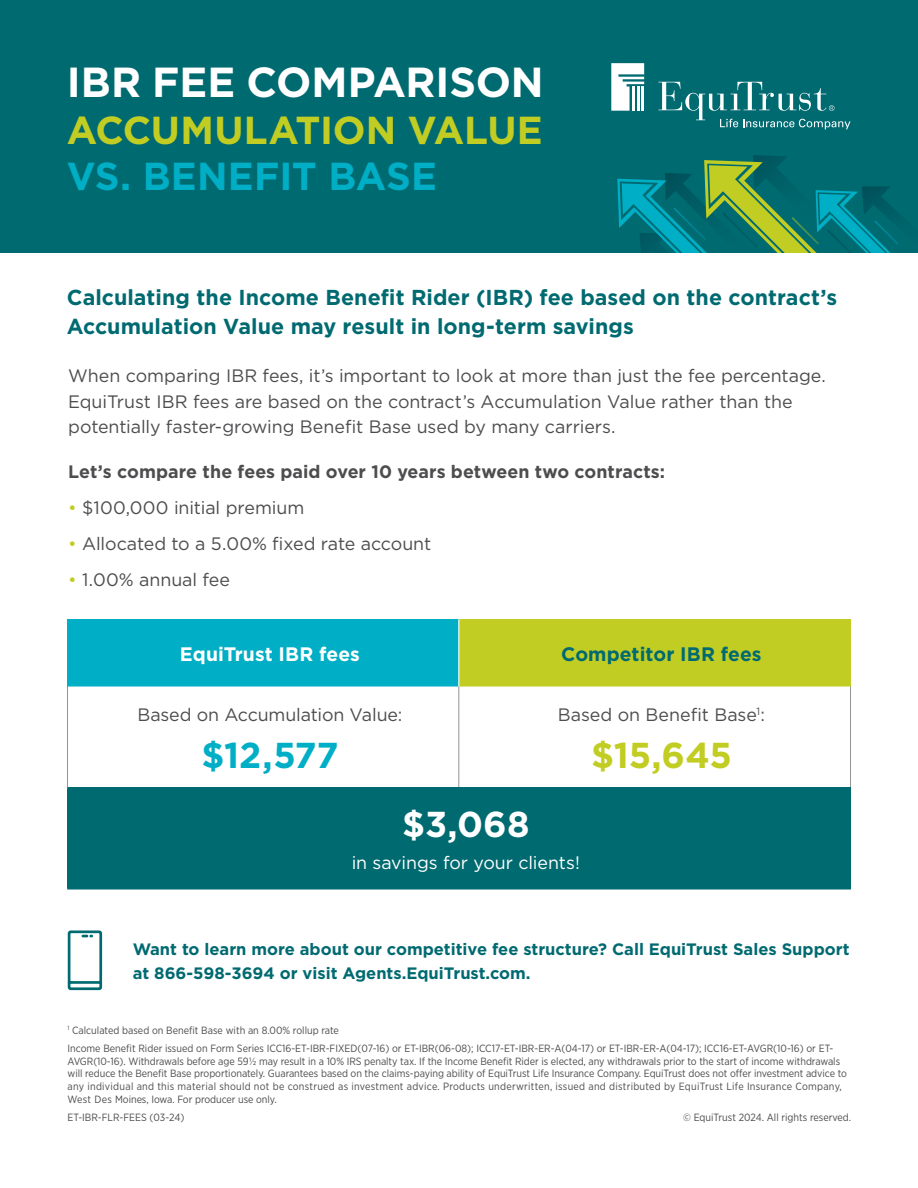
<style>
.page{position:relative;width:918px;height:1188px;background:#fff}
.page>*{position:absolute;margin:0;border:0;box-sizing:border-box;transform-origin:0 0}
.t1{font:700 42px "Gotham";color:#fff}
.t2{font:700 39px "Gotham";letter-spacing:-.005em;color:#c2cd23}
.t3{font:700 39px "Gotham";color:#00aec5}
.t4{font:700 36px "Gotham";color:#00aec5}
.t5{font:700 36px "Gotham";color:#c2cd23}
.t6{font:700 36px "Gotham";color:#fff}
.t7{font:700 21.6px/29.4px "Gotham";color:#006a71}
.t8{font:700 19.5px "Gotham";letter-spacing:.005em;color:#006a71}
.t9{font:700 19.5px "Gotham";color:#fff}
.t10{font:18px/25.5px "Gotham";letter-spacing:-.005em;color:#4d4d4f}
.t11{font:700 18px "Gotham";color:#4d4d4f}
.t12{font:18px "Gotham";letter-spacing:-.005em;color:#fff}
.t13{font:700 16.5px/24px "Gotham";color:#006a71}
.t14{font:10.5px/12.6px "Gotham Narrow";letter-spacing:-.005em;color:#4d4d4f}
.s1{color:#c2cd23}
</style>
<div class="page">
<div style="left:0;top:0;width:918px;height:253px;background:#006a71"></div>
<svg style="left:617px;top:155px;width:281px;height:98px"></svg>
<svg style="left:659px;top:82px;width:191px;height:47px"></svg>
<svg style="left:611px;top:63px;width:33px;height:48px"></svg>
<hr style="left:642px;top:86px;width:2px;height:25px;background:#fff">
<hr style="left:637px;top:86px;width:2px;height:25px;background:#fff">
<hr style="left:632px;top:86px;width:2px;height:25px;background:#fff">
<svg style="left:67px;top:930px;width:36px;height:61px"></svg>
<div style="left:68px;top:619px;width:391px;height:68px;background:#00aec5"></div>
<div style="left:459px;top:619px;width:392px;height:68px;background:#c2cd23"></div>
<div style="left:68px;top:788px;width:783px;height:101px;background:#006a71"></div>
<hr style="left:458px;top:619px;width:1px;height:68px;background:#fff">
<hr style="left:67px;top:687px;width:1px;height:100px;background:#939598">
<hr style="left:458px;top:687px;width:1px;height:100px;background:#939598">
<hr style="left:850px;top:687px;width:1px;height:100px;background:#939598">
<hr style="left:67px;top:619px;width:1px;height:68px;background:#00aec5">
<hr style="left:67px;top:787px;width:392px;height:1px;background:#006a71">
<hr style="left:67px;top:788px;width:1px;height:101px;background:#006a71">
<hr style="left:459px;top:787px;width:392px;height:1px;background:#006a71">
<hr style="left:67px;top:889px;width:392px;height:1px;background:#006a71">
<hr style="left:459px;top:889px;width:392px;height:1px;background:#006a71">
<h1 class="t1" style="left:67px;top:54px;width:479px">IBR FEE COMPARISON</h1>
<h2 class="t2" style="left:67px;top:104px;width:478px">ACCUMULATION VALUE</h2>
<h2 class="t3" style="left:67px;top:151px;width:372px">VS. BENEFIT BASE</h2>
<h3 class="t7" style="left:67px;top:282px;width:772px">Calculating the Income Benefit Rider (IBR) fee based on the contract’s<br>Accumulation Value may result in long-term savings</h3>
<h3 class="t10" style="left:68px;top:363px;width:759px">When comparing IBR fees, it’s important to look at more than just the fee percentage.<br>EquiTrust IBR fees are based on the contract’s Accumulation Value rather than the potentially faster-growing Benefit Base used by many carriers.</h3>
<h3 class="t11" style="left:68px;top:460px;width:598px">Let’s compare the fees paid over 10 years between two contracts:</h3>
<h3 class="t10" style="left:68px;top:495px;width:238px"><span class="s1">•</span> $100,000 initial premium</h3>
<h3 class="t10" style="left:68px;top:531px;width:365px"><span class="s1">•</span> Allocated to a 5.00% fixed rate account</h3>
<h3 class="t10" style="left:68px;top:567px;width:163px"><span class="s1">•</span> 1.00% annual fee</h3>
<h3 class="t9" style="left:180px;top:641px;width:181px">EquiTrust IBR fees</h3>
<h3 class="t8" style="left:561px;top:641px;width:202px">Competitor IBR fees</h3>
<h3 class="t10" style="left:138px;top:702px;width:266px">Based on Accumulation Value:</h3>
<h3 class="t4" style="left:201px;top:731px;width:139px">$12,577</h3>
<h3 class="t10" style="left:558px;top:702px;width:209px">Based on Benefit Base<sup>1</sup>:</h3>
<h3 class="t5" style="left:591px;top:731px;width:142px">$15,645</h3>
<h3 class="t6" style="left:402px;top:800px;width:129px">$3,068</h3>
<h3 class="t12" style="left:352px;top:851px;width:230px">in savings for your clients!</h3>
<h3 class="t13" style="left:133px;top:937px;width:718px">Want to learn more about our competitive fee structure? Call EquiTrust Sales Support at 866-598-3694 or visit Agents.EquiTrust.com.</h3>
<p class="t14" style="left:68px;top:1021px;width:767px;line-height:18.5px"><sup>1</sup> Calculated based on Benefit Base with an 8.00% rollup rate<br>Income Benefit Rider issued on Form Series ICC16-ET-IBR-FIXED(07-16) or ET-IBR(06-08); ICC17-ET-IBR-ER-A(04-17) or ET-IBR-ER-A(04-17); ICC16-ET-AVGR(10-16) or ET-</p>
<p class="t14" style="left:68px;top:1055px;width:781px">AVGR(10-16). Withdrawals before age 59½ may result in a 10% IRS penalty tax. If the Income Benefit Rider is elected, any withdrawals prior to the start of income withdrawals will reduce the Benefit Base proportionately. Guarantees based on the claims-paying ability of EquiTrust Life Insurance Company. EquiTrust does not offer investment advice to any individual and this material should not be construed as investment advice. Products underwritten, issued and distributed by EquiTrust Life Insurance Company, West Des Moines, Iowa. For producer use only.</p>
<p class="t14" style="left:68px;top:1111px;width:118px">ET-IBR-FLR-FEES (03-24)</p>
<p class="t14" style="left:683px;top:1111px;width:170px">© EquiTrust 2024. All rights reserved.</p>
</div>
